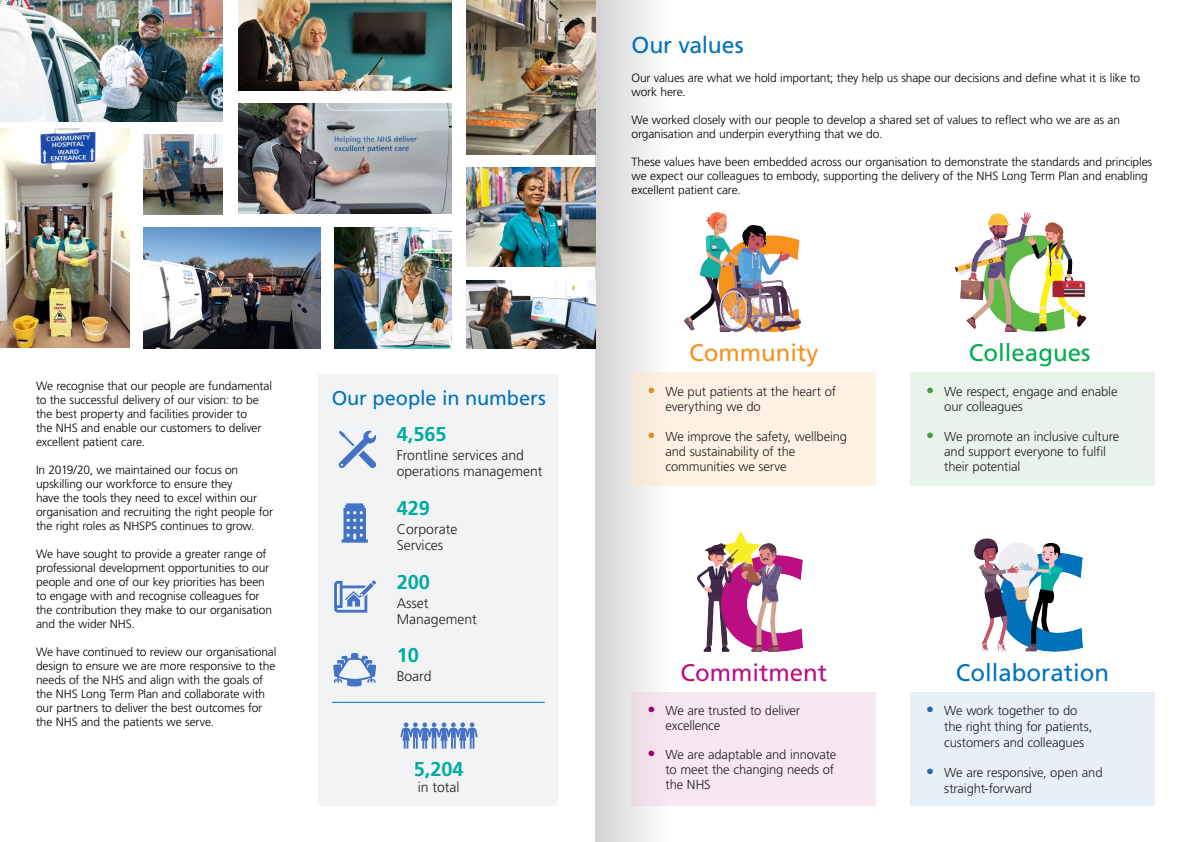
<style>
.page{position:relative;width:1191px;height:842px;background:#fff}
.page>*{position:absolute;margin:0;border:0;box-sizing:border-box;transform-origin:0 0}
.t1{font:24px "Frutiger LT Std";color:#0072bc}
.t2{font:24px "Frutiger LT Std";color:#00ab4d}
.t3{font:24px "Frutiger LT Std";color:#bc0d83}
.t4{font:24px "Frutiger LT Std";color:#f6911e}
.Title_1{font:23px "Frutiger LT Std";letter-spacing:-.01em;color:#0072bc}
.t5{font:700 20px "Frutiger LT Std";color:#00aca0}
.Title_1-2{font:20px "Frutiger LT Std";letter-spacing:-.005em;color:#0072bc}
.t6{font:300 14px/16px "Frutiger LT Std";color:#231f20}
.t7{font:300 13px/15px "Frutiger LT Std";letter-spacing:-.01em;color:#231f20}
.Main_Copy{font:300 12px/14px "Frutiger LT Std";letter-spacing:-.01em;color:#000}
.s1{font-size:16px;color:#db8f1c}
.s2{font-size:16px;color:#a20075}
.s3{font-size:16px;color:#449b46}
.s4{font-size:16px;color:#1a69b0}
</style>
<div class="page">
<div style="left:595px;top:0;width:72px;height:842px;background:linear-gradient(to right,#d3d3d3,#fcfdfd)"></div>
<div style="left:318px;top:374px;width:240px;height:432px;background:#f2f3f4"></div>
<img style="left:0;top:0;width:223px;height:121px">
<img style="left:334px;top:227px;width:118px;height:122px">
<img style="left:466px;top:167px;width:129px;height:99px">
<img style="left:238px;top:0;width:214px;height:91px">
<img style="left:144px;top:227px;width:176px;height:122px">
<img style="left:466px;top:280px;width:129px;height:69px">
<img style="left:144px;top:134px;width:79px;height:80px">
<img style="left:238px;top:103px;width:214px;height:111px">
<img style="left:466px;top:0;width:129px;height:154px">
<img style="left:0;top:129px;width:129px;height:219px">
<img style="left:684px;top:212px;width:117px;height:119px">
<div style="left:631px;top:372px;width:245px;height:113px;background:#fef2e4"></div>
<img style="left:955px;top:212px;width:130px;height:119px">
<div style="left:910px;top:372px;width:245px;height:113px;background:#e8f4e9"></div>
<img style="left:697px;top:533px;width:105px;height:119px">
<div style="left:631px;top:693px;width:245px;height:113px;background:#f6e7f0"></div>
<img style="left:974px;top:538px;width:108px;height:114px">
<div style="left:910px;top:693px;width:245px;height:113px;background:#e8f0f7"></div>
<svg style="left:333px;top:653px;width:43px;height:34px"></svg>
<svg style="left:342px;top:503px;width:26px;height:40px"></svg>
<svg style="left:338px;top:430px;width:38px;height:38px"></svg>
<svg style="left:334px;top:580px;width:42px;height:33px"></svg>
<hr style="left:332px;top:702px;width:213px;height:1px;background:#0072bc">
<svg style="left:400px;top:722px;width:78px;height:27px"></svg>
<p class="Main_Copy" style="left:36px;top:379px;width:238px">We recognise that our people are fundamental to the successful delivery of our vision: to be the best property and facilities provider to<br>the NHS and enable our customers to deliver excellent patient care.</p>
<p class="Main_Copy" style="left:36px;top:463px;width:239px">In 2019/20, we maintained our focus on upskilling our workforce to ensure they<br>have the tools they need to excel within our organisation and recruiting the right people for the right roles as NHSPS continues to grow.</p>
<p class="Main_Copy" style="left:36px;top:547px;width:237px">We have sought to provide a greater range of professional development opportunities to our people and one of our key priorities has been to engage with and recognise colleagues for the contribution they make to our organisation and the wider NHS.</p>
<p class="Main_Copy" style="left:36px;top:645px;width:242px">We have continued to review our organisational design to ensure we are more responsive to the needs of the NHS and align with the goals of the NHS Long Term Plan and collaborate with our partners to deliver the best outcomes for the NHS and the patients we serve.</p>
<p class="Title_1-2" style="left:332px;top:387px;width:216px">Our people in numbers</p>
<p class="t5" style="left:397px;top:422px;width:52px">4,565</p>
<p class="t6" style="left:397px;top:447px;width:147px">Frontline services and operations management</p>
<p class="t5" style="left:397px;top:496px;width:35px">429</p>
<p class="t6" style="left:397px;top:521px;width:62px">Corporate</p>
<p class="t6" style="left:397px;top:537px;width:48px">Services</p>
<p class="t5" style="left:397px;top:570px;width:35px">200</p>
<p class="t6" style="left:397px;top:595px;width:33px">Asset</p>
<p class="t6" style="left:397px;top:611px;width:82px">Management</p>
<p class="t5" style="left:397px;top:644px;width:24px">10</p>
<p class="t6" style="left:397px;top:669px;width:36px">Board</p>
<p class="t5" style="left:414px;top:757px;width:52px">5,204</p>
<p class="t6" style="left:418px;top:779px;width:43px">in total</p>
<p class="Title_1" style="left:631px;top:32px;width:114px">Our values</p>
<p class="Main_Copy" style="left:631px;top:71px;width:510px">Our values are what we hold important; they help us shape our decisions and define what it is like to work here.</p>
<p class="Main_Copy" style="left:631px;top:113px;width:490px">We worked closely with our people to develop a shared set of values to reflect who we are as an organisation and underpin everything that we do.</p>
<p class="Main_Copy" style="left:631px;top:155px;width:522px">These values have been embedded across our organisation to demonstrate the standards and principles we expect our colleagues to embody, supporting the delivery of the NHS Long Term Plan and enabling excellent patient care.</p>
<p class="t4" style="left:689px;top:338px;width:131px">Community</p>
<p class="t7" style="left:665px;top:384px;width:172px;text-indent:-18px"><span class="s1">•</span> We put patients at the heart of everything we do</p>
<p class="t7" style="left:665px;top:429px;width:183px;text-indent:-18px"><span class="s1">•</span> We improve the safety, wellbeing and sustainability of the communities we serve</p>
<p class="t3" style="left:680px;top:659px;width:148px">Commitment</p>
<p class="t7" style="left:665px;top:703px;width:136px;text-indent:-18px"><span class="s2">•</span> We are trusted to deliver excellence</p>
<p class="t7" style="left:665px;top:747px;width:172px;text-indent:-18px"><span class="s2">•</span> We are adaptable and innovate to meet the changing needs of the NHS</p>
<p class="t2" style="left:969px;top:338px;width:123px">Colleagues</p>
<p class="t7" style="left:944px;top:384px;width:175px;text-indent:-18px"><span class="s3">•</span> We respect, engage and enable our colleagues</p>
<p class="t7" style="left:944px;top:429px;width:177px;text-indent:-18px"><span class="s3">•</span> We promote an inclusive culture and support everyone to fulfil their potential</p>
<p class="t1" style="left:956px;top:659px;width:155px">Collaboration</p>
<p class="t7" style="left:944px;top:703px;width:149px;line-height:16px;text-indent:-18px"><span class="s4">•</span> We work together to do the right thing for patients, customers and colleagues</p>
<p class="t7" style="left:944px;top:765px;width:160px;line-height:16px;text-indent:-18px"><span class="s4">•</span> We are responsive, open and straight-forward</p>
</div>
